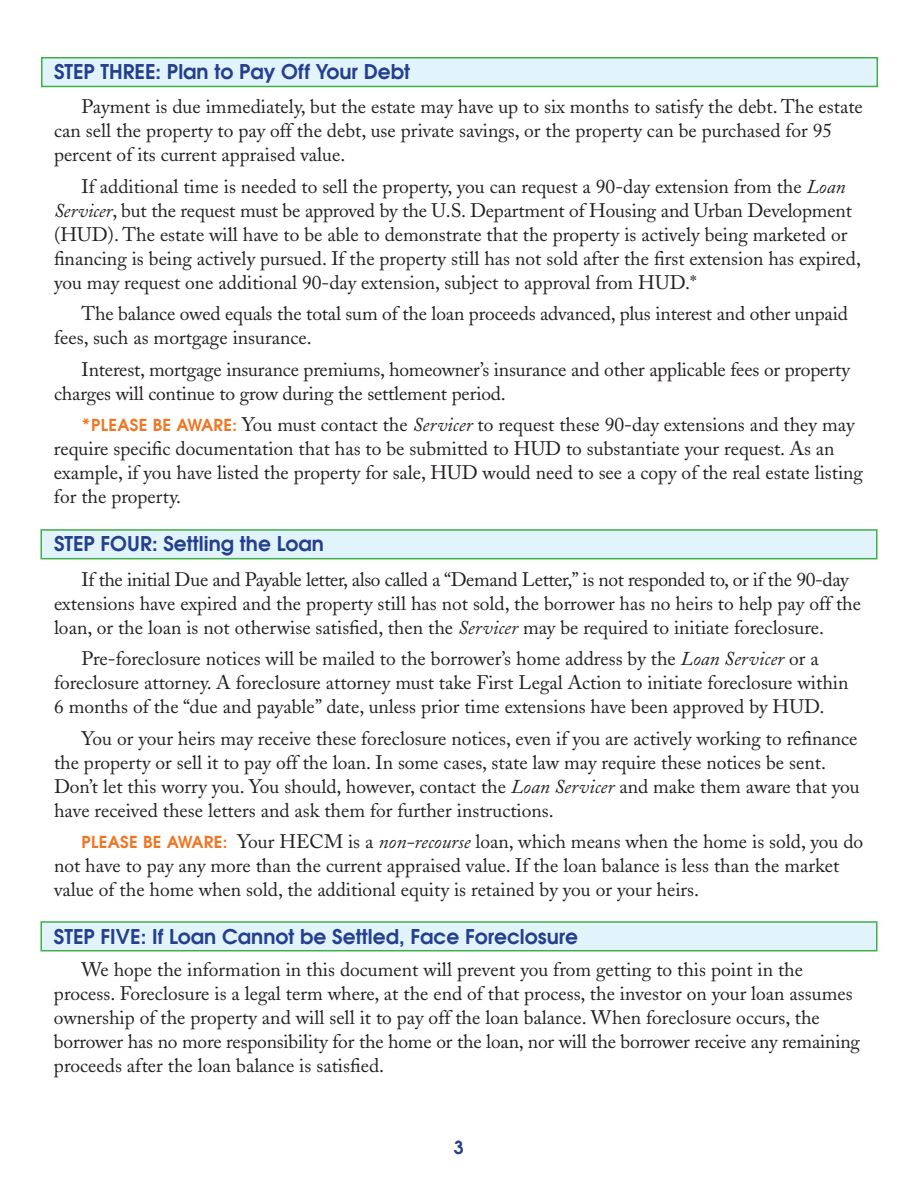
<style>
.page{position:relative;width:918px;height:1188px;background:#fff}
.page>*{position:absolute;margin:0;border:0;box-sizing:border-box;transform-origin:0 0}
.t1{font:600 20.25px "Avant Garde";color:#253f8e}
.t2{font:19.5px/24px "Adobe Caslon";color:#231f20}
.t3{font:600 18px "Avant Garde";color:#253f8e}
.s1{font-style:italic}
.s2{font-family:"Avant Garde";font-weight:600;font-size:21px;color:#f07523}
.s3{font-family:"Avant Garde";font-weight:600;font-size:16.5px;color:#f07523}
</style>
<div class="page">
<div style="left:41px;top:57px;width:837px;height:30px;background:#e1f4fc;border:2px solid #40ae49"></div>
<div style="left:40px;top:529px;width:838px;height:30px;background:#e1f4fc;border:2px solid #40ae49"></div>
<div style="left:40px;top:921px;width:838px;height:30px;background:#e1f4fc;border:2px solid #40ae49"></div>
<p class="t1" style="left:54px;top:58px;width:358px">STEP THREE: Plan to Pay Off Your Debt</p>
<p class="t2" style="left:54px;top:95px;width:810px;text-indent:28px">Payment is due immediately, but the estate may have up to six months to satisfy the debt. The estate can sell the property to pay off the debt, use private savings, or the property can be purchased for 95 percent of its current appraised value.</p>
<p class="t2" style="left:54px;top:174px;width:809px;text-indent:28px">If additional time is needed to sell the property, you can request a 90-day extension from the <span class="s1">Loan Servicer</span>, but the request must be approved by the U.S. Department of Housing and Urban Development (HUD). The estate will have to be able to demonstrate that the property is actively being marketed or financing is being actively pursued. If the property still has not sold after the first extension has expired, you may request one additional 90-day extension, subject to approval from HUD.*</p>
<p class="t2" style="left:54px;top:302px;width:795px;text-indent:28px">The balance owed equals the total sum of the loan proceeds advanced, plus interest and other unpaid fees, such as mortgage insurance.</p>
<p class="t2" style="left:54px;top:357px;width:797px;text-indent:28px">Interest, mortgage insurance premiums, homeowner’s insurance and other applicable fees or property charges will continue to grow during the settlement period.</p>
<p class="t2" style="left:54px;top:413px;width:811px;text-indent:28px"><span class="s2">*</span><span class="s3">PLEASE BE AWARE:</span> You must contact the <span class="s1">Servicer</span> to request these 90-day extensions and they may require specific documentation that has to be submitted to HUD to substantiate your request. As an example, if you have listed the property for sale, HUD would need to see a copy of the real estate listing for the property.</p>
<p class="t1" style="left:54px;top:530px;width:272px">STEP FOUR: Settling the Loan</p>
<p class="t2" style="left:54px;top:567px;width:809px;text-indent:28px">If the initial Due and Payable letter, also called a “Demand Letter,” is not responded to, or if the 90-day extensions have expired and the property still has not sold, the borrower has no heirs to help pay off the loan, or the loan is not otherwise satisfied, then the <span class="s1">Servicer</span> may be required to initiate foreclosure.</p>
<p class="t2" style="left:54px;top:647px;width:796px;text-indent:28px">Pre-foreclosure notices will be mailed to the borrower’s home address by the <span class="s1">Loan Servicer</span> or a foreclosure attorney. A foreclosure attorney must take First Legal Action to initiate foreclosure within<br>6 months of the “due and payable” date, unless prior time extensions have been approved by HUD.</p>
<p class="t2" style="left:54px;top:726px;width:807px;text-indent:28px">You or your heirs may receive these foreclosure notices, even if you are actively working to refinance the property or sell it to pay off the loan. In some cases, state law may require these notices be sent.<br>Don’t let this worry you. You should, however, contact the <span class="s1">Loan Servicer</span> and make them aware that you have received these letters and ask them for further instructions.</p>
<p class="t2" style="left:54px;top:830px;width:811px;text-indent:28px"><span class="s3">PLEASE BE AWARE:</span> Your HECM is a <span class="s1">non-recourse</span> loan, which means when the home is sold, you do not have to pay any more than the current appraised value. If the loan balance is less than the market value of the home when sold, the additional equity is retained by you or your heirs.</p>
<p class="t1" style="left:54px;top:923px;width:526px">STEP FIVE: If Loan Cannot be Settled, Face Foreclosure</p>
<p class="t2" style="left:54px;top:957px;width:808px;text-indent:28px">We hope the information in this document will prevent you from getting to this point in the process. Foreclosure is a legal term where, at the end of that process, the investor on your loan assumes ownership of the property and will sell it to pay off the loan balance. When foreclosure occurs, the borrower has no more responsibility for the home or the loan, nor will the borrower receive any remaining proceeds after the loan balance is satisfied.</p>
<p class="t3" style="left:454px;top:1135px;width:12px">3</p>
</div>
